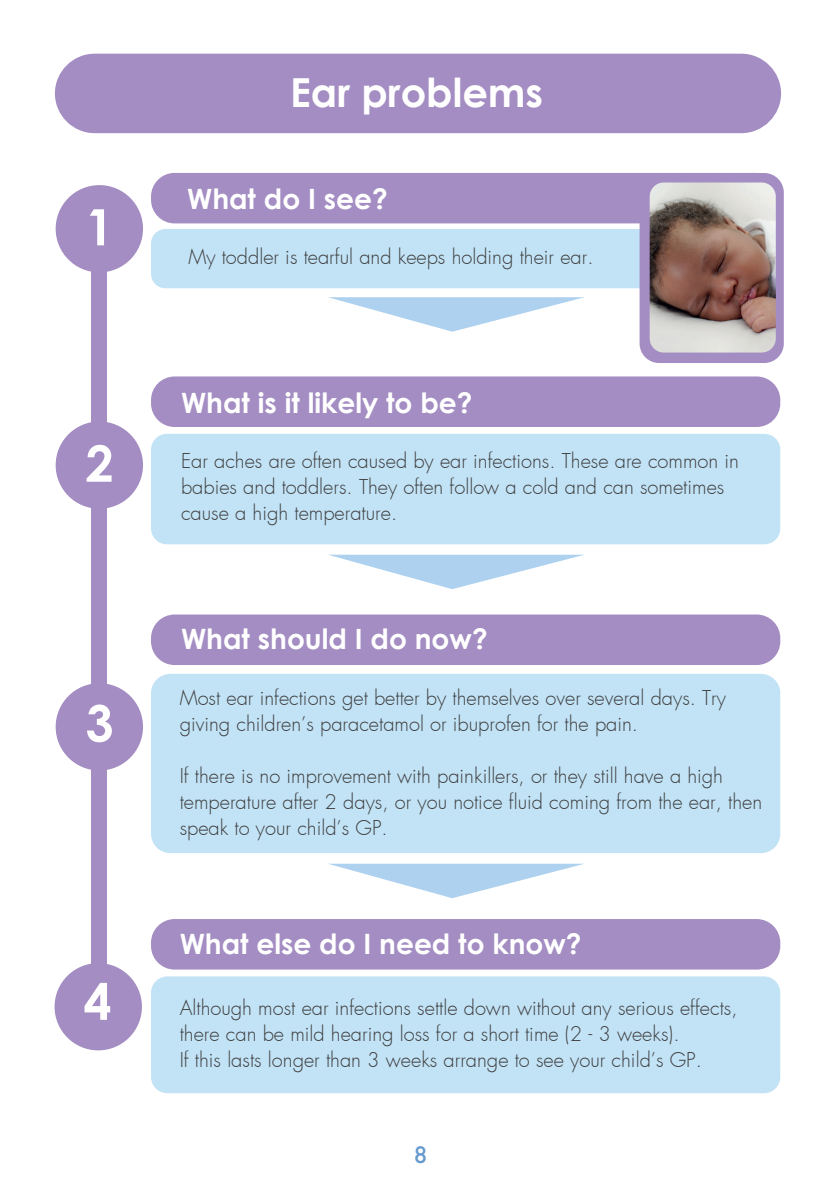
<style>
.page{position:relative;width:840px;height:1191px;background:#fff}
.page>*{position:absolute;margin:0;border:0;box-sizing:border-box;transform-origin:0 0}
.t1{font:700 50.2px "Century Gothic";color:#fff}
.t2{font:700 40px "Century Gothic";color:#fff}
.t3{font:700 28px "Century Gothic";color:#fff}
.t4{font:500 22px "Futura";color:#669ace}
.t5{font:300 20px/26px "Futura";color:#3e3e3f}
</style>
<div class="page">
<div style="left:151px;top:919px;width:628px;height:50px;background:#a38dc2;border-radius:23px"></div>
<div style="left:151px;top:976px;width:628px;height:117px;background:#c2e3f6;border-radius:16px"></div>
<div style="left:151px;top:614px;width:628px;height:51px;background:#a38dc2;border-radius:23px"></div>
<div style="left:151px;top:674px;width:628px;height:179px;background:#c2e3f6;border-radius:19px"></div>
<svg style="left:328px;top:863px;width:256px;height:35px"></svg>
<div style="left:151px;top:173px;width:628px;height:50px;background:#a38dc2;border-radius:23px"></div>
<div style="left:151px;top:376px;width:628px;height:51px;background:#a38dc2;border-radius:23px"></div>
<div style="left:91px;top:269px;width:15px;height:710px;background:#a38dc2"></div>
<div style="left:151px;top:229px;width:628px;height:59px;background:#c2e3f6;border-radius:14px"></div>
<div style="left:151px;top:434px;width:628px;height:110px;background:#c2e3f6;border-radius:16px"></div>
<div style="left:55px;top:54px;width:725px;height:79px;background:#a38dc2;border-radius:40px"></div>
<div style="left:56px;top:185px;width:87px;height:87px;background:#a38dc2;border-radius:50%"></div>
<div style="left:56px;top:421px;width:87px;height:88px;background:#a38dc2;border-radius:50%"></div>
<div style="left:56px;top:683px;width:87px;height:87px;background:#a38dc2;border-radius:50%"></div>
<div style="left:55px;top:963px;width:87px;height:87px;background:#a38dc2;border-radius:50%"></div>
<svg style="left:328px;top:297px;width:256px;height:35px"></svg>
<svg style="left:329px;top:555px;width:254px;height:34px"></svg>
<div style="left:639px;top:173px;width:144px;height:190px;background:#a38dc2;border-radius:20px"></div>
<img style="left:649px;top:182px;width:126px;height:170px">
<h1 class="t1" style="left:85px;top:195px;width:30px">1</h1>
<h1 class="t1" style="left:85px;top:431px;width:30px">2</h1>
<h1 class="t1" style="left:85px;top:691px;width:30px">3</h1>
<h1 class="t1" style="left:83px;top:969px;width:30px">4</h1>
<h2 class="t2" style="left:290px;top:67px;width:254px">Ear problems</h2>
<h3 class="t3" style="left:187px;top:181px;width:202px">What do I see?</h3>
<p class="t5" style="left:188px;top:245px;width:406px">My toddler is tearful and keeps holding their ear.</p>
<h3 class="t3" style="left:181px;top:385px;width:293px">What is it likely to be?</h3>
<p class="t5" style="left:181px;top:449px;width:559px">Ear aches are often caused by ear infections. These are common in babies and toddlers. They often follow a cold and can sometimes cause a high temperature.</p>
<h3 class="t3" style="left:181px;top:621px;width:308px">What should I do now?</h3>
<p class="t5" style="left:180px;top:686px;width:547px">Most ear infections get better by themselves over several days. Try giving children’s paracetamol or ibuprofen for the pain.</p>
<p class="t5" style="left:180px;top:764px;width:583px">If there is no improvement with painkillers, or they still have a high temperature after 2 days, or you notice fluid coming from the ear, then speak to your child’s GP.</p>
<h3 class="t3" style="left:179px;top:926px;width:403px">What else do I need to know?</h3>
<p class="t5" style="left:180px;top:996px;width:559px">Although most ear infections settle down without any serious effects, there can be mild hearing loss for a short time (2 - 3 weeks).<br>If this lasts longer than 3 weeks arrange to see your child’s GP.</p>
<p class="t4" style="left:413px;top:1140px;width:15px">8</p>
</div>
